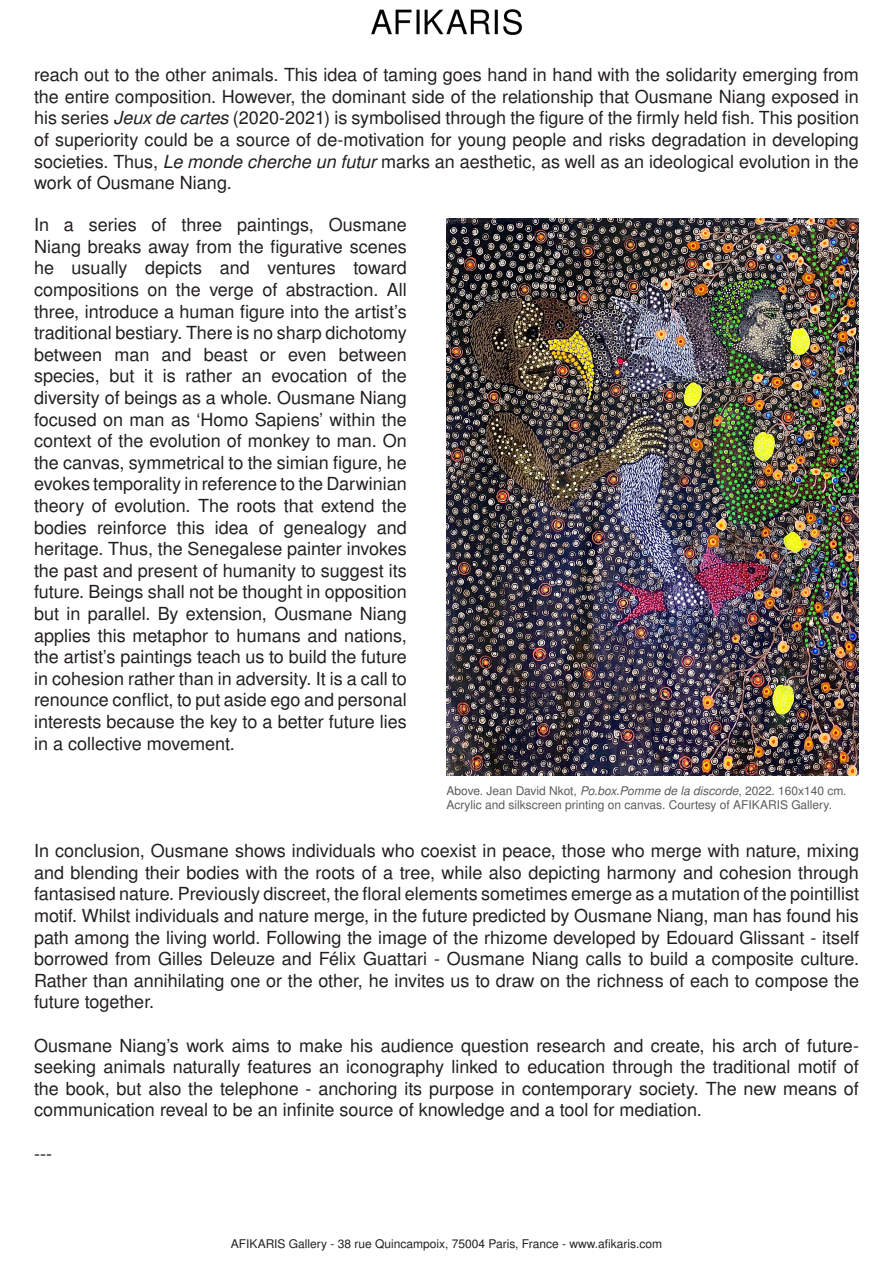
<style>
.page{position:relative;width:893px;height:1263px;background:#fff}
.page>*{position:absolute;margin:0;border:0;box-sizing:border-box;transform-origin:0 0}
.t1{font:18px/21.6px "Nimbus San L";color:#231f20;text-align:justify}
.t2{font:12px/14.4px "Nimbus San L";color:#585b5c}
.t3{font:12px "Nimbus San L";color:#231f20}
.s1{font-style:italic}
</style>
<div class="page">
<img style="left:371px;top:9px;width:152px;height:26px">
<img style="left:446px;top:218px;width:413px;height:557px">
<p class="t1" style="left:34px;top:64px;width:826px">reach out to the other animals. This idea of taming goes hand in hand with the solidarity emerging from the entire composition. However, the dominant side of the relationship that Ousmane Niang exposed in his series <span class="s1">Jeux de cartes</span> (2020-2021) is symbolised through the figure of the firmly held fish. This position of superiority could be a source of de-motivation for young people and risks degradation in developing societies. Thus, <span class="s1">Le monde cherche un futur</span> marks an aesthetic, as well as an ideological evolution in the work of Ousmane Niang.</p>
<p class="t1" style="left:34px;top:214px;width:374px">In a series of three paintings, Ousmane Niang breaks away from the figurative scenes he usually depicts and ventures toward compositions on the verge of abstraction. All three, introduce a human figure into the artist’s traditional bestiary. There is no sharp dichotomy between man and beast or even between species, but it is rather an evocation of the diversity of beings as a whole. Ousmane Niang focused on man as ‘Homo Sapiens’ within the context of the evolution of monkey to man. On the canvas, symmetrical to the simian figure, he evokes temporality in reference to the Darwinian theory of evolution. The roots that extend the bodies reinforce this idea of genealogy and heritage. Thus, the Senegalese painter invokes the past and present of humanity to suggest its future. Beings shall not be thought in opposition but in parallel. By extension, Ousmane Niang applies this metaphor to humans and nations, the artist’s paintings teach us to build the future in cohesion rather than in adversity. It is a call to renounce conflict, to put aside ego and personal interests because the key to a better future lies in a collective movement.</p>
<p class="t2" style="left:446px;top:784px;width:401px">Above. Jean David Nkot, <span class="s1">Po.box.Pomme de la discorde</span>, 2022. 160x140 cm.<br>Acrylic and silkscreen printing on canvas. Courtesy of AFIKARIS Gallery.</p>
<p class="t1" style="left:34px;top:840px;width:827px">In conclusion, Ousmane shows individuals who coexist in peace, those who merge with nature, mixing and blending their bodies with the roots of a tree, while also depicting harmony and cohesion through fantasised nature. Previously discreet, the floral elements sometimes emerge as a mutation of the pointillist motif. Whilst individuals and nature merge, in the future predicted by Ousmane Niang, man has found his path among the living world. Following the image of the rhizome developed by Edouard Glissant - itself borrowed from Gilles Deleuze and Félix Guattari - Ousmane Niang calls to build a composite culture.<br>Rather than annihilating one or the other, he invites us to draw on the richness of each to compose the future together.</p>
<p class="t1" style="left:34px;top:1035px;width:826px">Ousmane Niang’s work aims to make his audience question research and create, his arch of future&shy;seeking animals naturally features an iconography linked to education through the traditional motif of the book, but also the telephone - anchoring its purpose in contemporary society. The new means of communication reveal to be an infinite source of knowledge and a tool for mediation.</p>
<p class="t1" style="left:34px;top:1143px;width:19px">---</p>
<p class="t3" style="left:231px;top:1237px;width:433px">AFIKARIS Gallery - 38 rue Quincampoix, 75004 Paris, France - www.afikaris.com</p>
</div>
